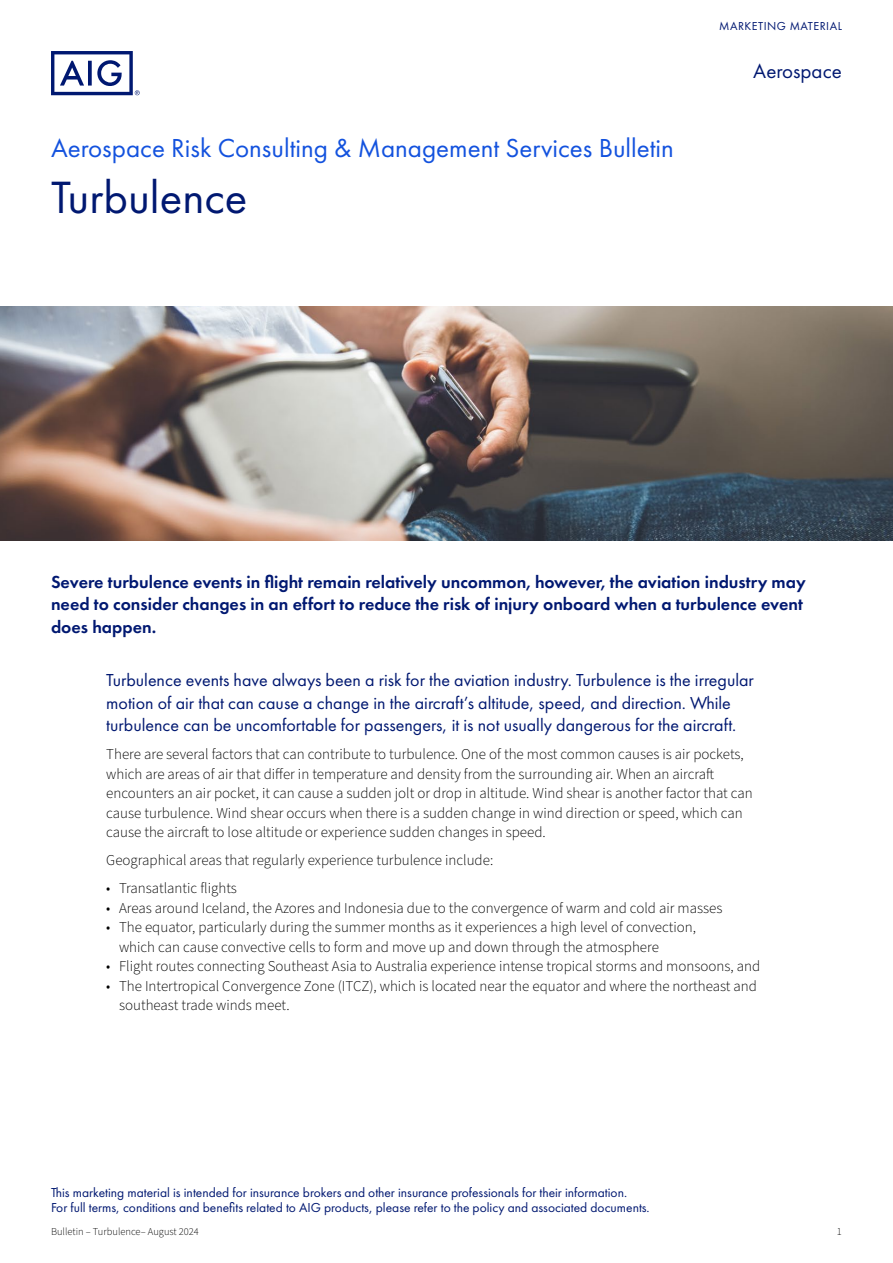
<style>
.page{position:relative;width:893px;height:1263px;background:#fff}
.page>*{position:absolute;margin:0;border:0;box-sizing:border-box;transform-origin:0 0}
.cover_headline{font:46.95px "Futura PT";color:#001871}
.cover_headline-2{font:27px "Futura PT";color:#1352de}
.biz_area{font:21px "Futura PT";color:#001871}
.intro_book{font:18px/22.5px "Futura PT";color:#001871}
.intro_book-2{font:600 18px/22.5px "Futura PT";color:#001871}
.body_p{font:300 15px/19.5px "Source Sans Pro";color:#000}
.bullet_p{font:300 15px/19.5px "Source Sans Pro";color:#000}
.foot_mark{font:13.5px/15px "Futura PT";color:#001871}
.marketing{font:12px "Futura PT";letter-spacing:.04em;color:#001871}
.t1{font:300 10.5px "Source Sans Pro";color:#000}
</style>
<div class="page">
<img style="left:0;top:306px;width:893px;height:234px">
<svg style="left:51px;top:51px;width:89px;height:44px"></svg>
<p class="marketing" style="left:719px;top:19px;width:124px">MARKETING MATERIAL</p>
<h1 class="cover_headline-2" style="left:51px;top:132px;width:624px">Aerospace Risk Consulting &amp; Management Services Bulletin</h1>
<h1 class="cover_headline" style="left:51px;top:170px;width:198px">Turbulence</h1>
<p class="biz_area" style="left:753px;top:58px;width:90px">Aerospace</p>
<p class="intro_book-2" style="left:51px;top:570px;width:756px">Severe turbulence events in flight remain relatively uncommon, however, the aviation industry may need to consider changes in an effort to reduce the risk of injury onboard when a turbulence event does happen.</p>
<p class="intro_book" style="left:106px;top:669px;width:649px">Turbulence events have always been a risk for the aviation industry. Turbulence is the irregular motion of air that can cause a change in the aircraft’s altitude, speed, and direction. While turbulence can be uncomfortable for passengers, it is not usually dangerous for the aircraft.</p>
<p class="body_p" style="left:106px;top:745px;width:648px">There are several factors that can contribute to turbulence. One of the most common causes is air pockets, which are areas of air that differ in temperature and density from the surrounding air. When an aircraft encounters an air pocket, it can cause a sudden jolt or drop in altitude. Wind shear is another factor that can cause turbulence. Wind shear occurs when there is a sudden change in wind direction or speed, which can cause the aircraft to lose altitude or experience sudden changes in speed.</p>
<p class="body_p" style="left:106px;top:851px;width:388px">Geographical areas that regularly experience turbulence include:</p>
<p class="bullet_p" style="left:106px;top:879px;width:132px">• Transatlantic flights</p>
<p class="bullet_p" style="left:106px;top:899px;width:618px">• Areas around Iceland, the Azores and Indonesia due to the convergence of warm and cold air masses</p>
<p class="bullet_p" style="left:119px;top:918px;width:578px;text-indent:-13px">• The equator, particularly during the summer months as it experiences a high level of convection, which can cause convective cells to form and move up and down through the atmosphere</p>
<p class="bullet_p" style="left:106px;top:957px;width:655px">• Flight routes connecting Southeast Asia to Australia experience intense tropical storms and monsoons, and</p>
<p class="bullet_p" style="left:119px;top:977px;width:639px;text-indent:-13px">• The Intertropical Convergence Zone (ITCZ), which is located near the equator and where the northeast and southeast trade winds meet.</p>
<p class="foot_mark" style="left:51px;top:1185px;width:600px">This marketing material is intended for insurance brokers and other insurance professionals for their information.<br>For full terms, conditions and benefits related to AIG products, please refer to the policy and associated documents.</p>
<p class="t1" style="left:51px;top:1225px;width:149px">Bulletin – Turbulence– August 2024</p>
<p class="t1" style="left:837px;top:1225px;width:7px">1</p>
</div>
